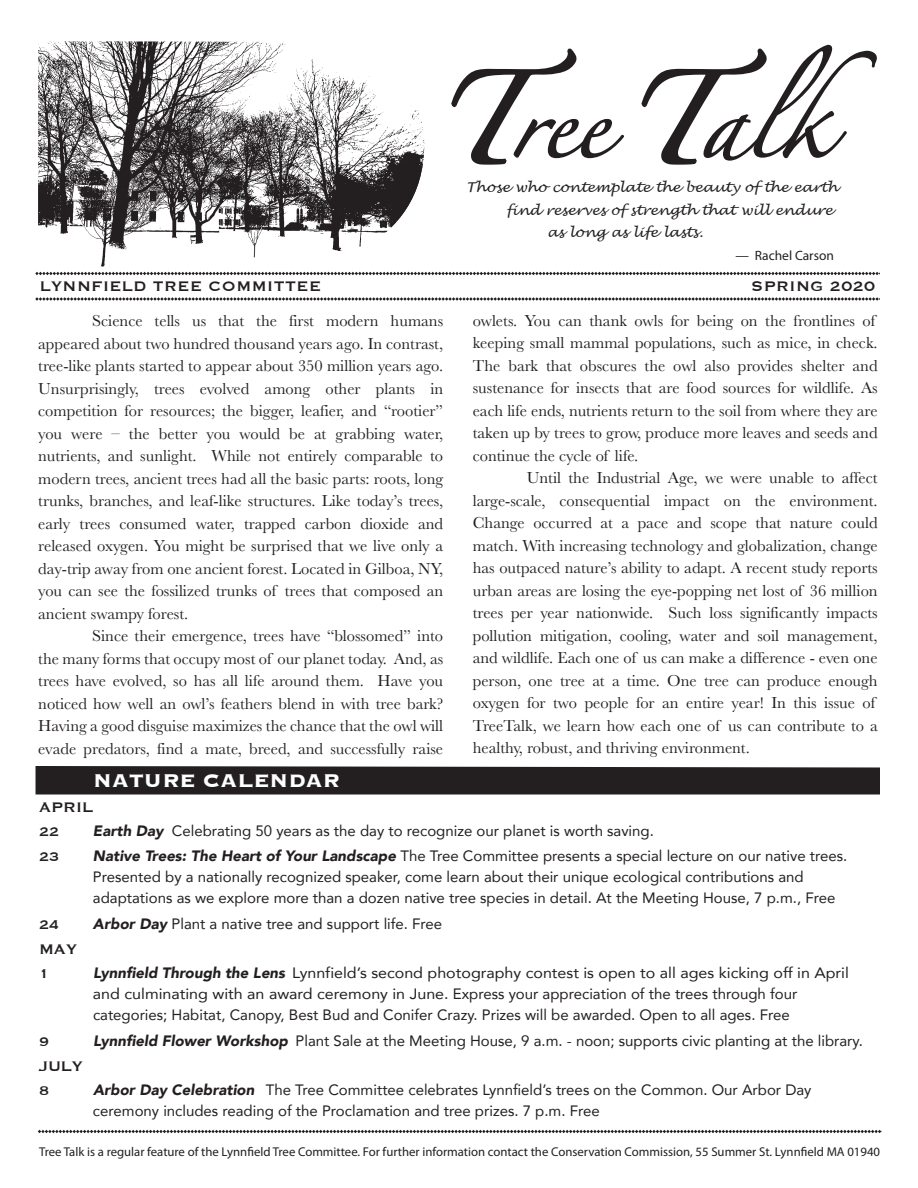
<style>
.page{position:relative;width:918px;height:1188px;background:#fff}
.page>*{position:absolute;margin:0;border:0;box-sizing:border-box;transform-origin:0 0}
.t1{font:700 24px "Copperplate";color:#fff}
.t2{font:18px "Copperplate";letter-spacing:.025em;color:#231f20}
.t3{font:16.5px/22.5px "Baskerville";color:#231f20;text-align:justify}
.t4{font:16.5px "Copperplate";color:#231f20}
.t5{font:15px/21px "Avenir";color:#231f20}
.t6{font:15px/21px "Avenir";color:#231f20;scale:1.07 1}
.t7{font:italic 13.5px "Lucida Handwriting";color:#231f20;scale:1.05 1}
.t8{font:13.5px "Myriad Pro";color:#231f20}
.t9{font:12.75px "Myriad Pro";color:#231f20}
.s1{font-weight:900;font-style:italic}
</style>
<div class="page">
<svg style="left:36px;top:766px;width:844px;height:29px;background:#2c2829"></svg>
<svg style="left:451px;top:48px;width:173px;height:117px"></svg>
<svg style="left:641px;top:44px;width:236px;height:121px"></svg>
<svg style="left:35px;top:271px;width:845px;height:5px"></svg>
<svg style="left:35px;top:297px;width:845px;height:4px"></svg>
<svg style="left:38px;top:1129px;width:844px;height:5px"></svg>
<img style="left:38px;top:41px;width:386px;height:226px">
<p class="t7" style="left:466px;top:179px;width:355px">Those who contemplate the beauty of the earth</p>
<p class="t7" style="left:507px;top:202px;width:312px">find reserves of strength that will endure</p>
<p class="t7" style="left:547px;top:224px;width:150px">as long as life lasts.</p>
<p class="t8" style="left:736px;top:247px;width:100px">— Rachel Carson</p>
<p class="t2" style="left:40px;top:275px;width:283px">LYNNFIELD TREE COMMITTEE</p>
<p class="t2" style="left:751px;top:275px;width:125px">SPRING 2020</p>
<p class="t3" style="left:38px;top:310px;width:407px;text-indent:54px">Science tells us that the first modern humans appeared about two hundred thousand years ago. In contrast, tree-like plants started to appear about 350 million years ago.<br>Unsurprisingly, trees evolved among other plants in competition for resources; the bigger, leafier, and “rootier” you were – the better you would be at grabbing water, nutrients, and sunlight. While not entirely comparable to modern trees, ancient trees had all the basic parts: roots, long trunks, branches, and leaf-like structures. Like today’s trees, early trees consumed water, trapped carbon dioxide and released oxygen. You might be surprised that we live only a day-trip away from one ancient forest. Located in Gilboa, NY, you can see the fossilized trunks of trees that composed an ancient swampy forest.</p>
<p class="t3" style="left:38px;top:625px;width:406px;text-indent:54px">Since their emergence, trees have “blossomed” into the many forms that occupy most of our planet today. And, as trees have evolved, so has all life around them. Have you noticed how well an owl’s feathers blend in with tree bark?<br>Having a good disguise maximizes the chance that the owl will evade predators, find a mate, breed, and successfully raise</p>
<p class="t3" style="left:473px;top:309px;width:406px;text-align:left">owlets. You can thank owls for being on the frontlines of keeping small mammal populations, such as mice, in check.<br>The bark that obscures the owl also provides shelter and sustenance for insects that are food sources for wildlife. As each life ends, nutrients return to the soil from where they are taken up by trees to grow, produce more leaves and seeds and continue the cycle of life.</p>
<p class="t3" style="left:473px;top:467px;width:406px;text-align:left;text-indent:54px">Until the Industrial Age, we were unable to affect large-scale, consequential impact on the environment.<br>Change occurred at a pace and scope that nature could match. With increasing technology and globalization, change has outpaced nature’s ability to adapt. A recent study reports urban areas are losing the eye-popping net lost of 36 million trees per year nationwide. Such loss significantly impacts pollution mitigation, cooling, water and soil management, and wildlife. Each one of us can make a difference - even one person, one tree at a time. One tree can produce enough oxygen for two people for an entire year! In this issue of TreeTalk, we learn how each one of us can contribute to a healthy, robust, and thriving environment.</p>
<h1 class="t1" style="left:93px;top:764px;width:249px">NATURE CALENDAR</h1>
<p class="t2" style="left:39px;top:795px;width:55px">APRIL</p>
<p class="t4" style="left:39px;top:821px;width:22px">22</p>
<p class="t5" style="left:93px;top:820px;width:562px"><span class="s1">Earth Day</span> Celebrating 50 years as the day to recognize our planet is worth saving.</p>
<p class="t4" style="left:39px;top:846px;width:22px">23</p>
<p class="t5" style="left:93px;top:845px;width:756px"><span class="s1">Native Trees: The Heart of Your Landscape</span> The Tree Committee presents a special lecture on our native trees.<br>Presented by a nationally recognized speaker, come learn about their unique ecological contributions and adaptations as we explore more than a dozen native tree species in detail. At the Meeting House, 7 p.m., Free</p>
<p class="t4" style="left:39px;top:914px;width:22px">24</p>
<p class="t5" style="left:93px;top:913px;width:351px"><span class="s1">Arbor Day</span> Plant a native tree and support life. Free</p>
<p class="t2" style="left:39px;top:938px;width:39px">MAY</p>
<p class="t4" style="left:39px;top:963px;width:12px">1</p>
<p class="t6" style="left:93px;top:962px;width:708px"><span class="s1">Lynnfield Through the Lens</span> Lynnfield’s second photography contest is open to all ages kicking off in April and culminating with an award ceremony in June. Express your appreciation of the trees through four categories; Habitat, Canopy, Best Bud and Conifer Crazy. Prizes will be awarded. Open to all ages. Free</p>
<p class="t4" style="left:39px;top:1031px;width:12px">9</p>
<p class="t5" style="left:93px;top:1030px;width:771px"><span class="s1">Lynnfield Flower Workshop</span> Plant Sale at the Meeting House, 9 a.m. - noon; supports civic planting at the library.</p>
<p class="t2" style="left:39px;top:1055px;width:45px">JULY</p>
<p class="t4" style="left:39px;top:1080px;width:12px">8</p>
<p class="t5" style="left:93px;top:1079px;width:720px"><span class="s1">Arbor Day Celebration</span> The Tree Committee celebrates Lynnfield’s trees on the Common. Our Arbor Day ceremony includes reading of the Proclamation and tree prizes. 7 p.m. Free</p>
<p class="t9" style="left:39px;top:1144px;width:843px">Tree Talk is a regular feature of the Lynnfield Tree Committee. For further information contact the Conservation Commission, 55 Summer St. Lynnfield MA 01940</p>
</div>
